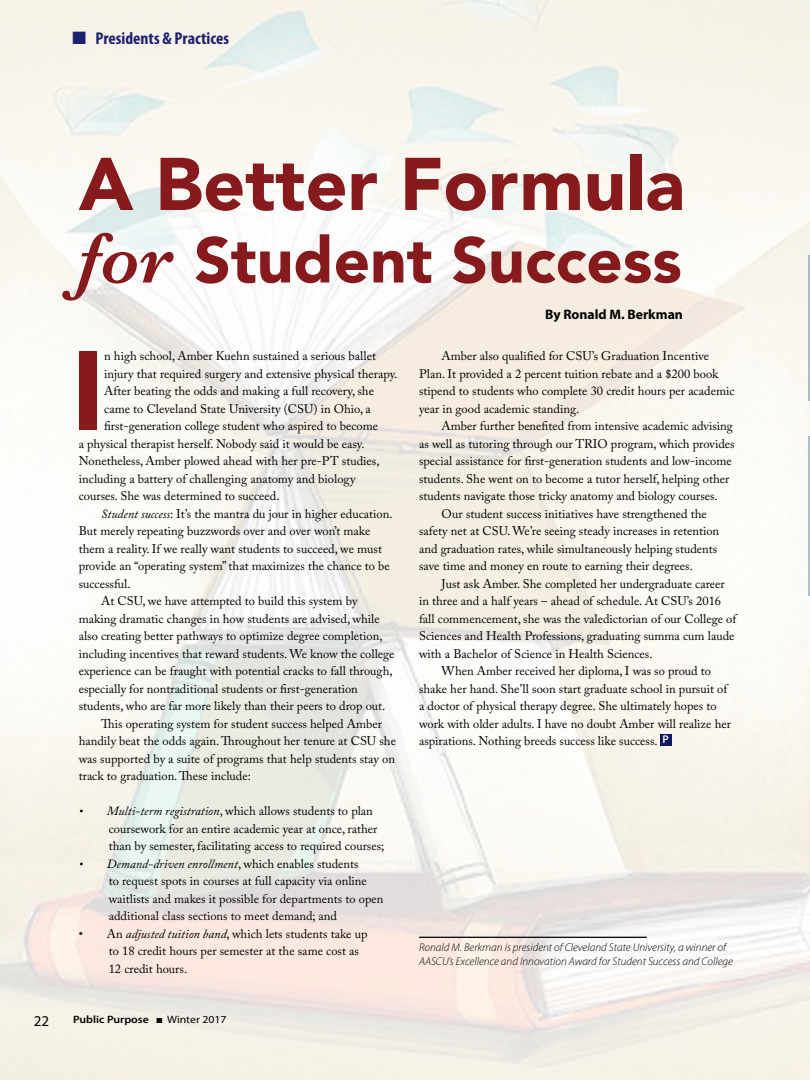
<style>
.page{position:relative;width:810px;height:1080px;background:#fff}
.page>*{position:absolute;margin:0;border:0;box-sizing:border-box;transform-origin:0 0}
.t1{font:700 116.38px "Myriad Pro";color:#861a1c}
.t2{font:900 73.75px "Avenir";color:#861a1c}
.t3{font:900 63.75px "Avenir";color:#861a1c}
.t4{font:700 condensed 17.12px "Myriad Pro";color:#1e2171}
.t5{font:15px "Myriad Pro";color:#000}
.t6{font:700 13.75px "Myriad Pro";color:#000}
.t7{font:12.5px/17.5px "Adobe Caslon Pro";color:#000}
.t8{font:italic 300 11.25px/13.8px "Myriad Pro";color:#000}
.t9{font:600 10.75px "Myriad Pro";color:#000;scale:1.11 1}
.s1{font-family:"Baskerville";font-weight:600;font-style:italic;font-size:73.75px}
.s2{font-style:italic}
.s3{font-weight:400}
</style>
<div class="page">
<img style="left:0;top:0;width:810px;height:1080px">
<hr style="left:419px;top:937px;width:228px;height:1px;background:#000">
<div style="left:660px;top:734px;width:11px;height:11px;background:#11175e"></div>
<hr style="left:808px;top:255px;width:2px;height:145px;background:#005582">
<hr style="left:808px;top:436px;width:2px;height:159px;background:#005582">
<svg style="left:73px;top:32px;width:13px;height:12px"></svg>
<h3 class="t4" style="left:95px;top:28px;width:135px">Presidents &amp; Practices</h3>
<h2 class="t2" style="left:79px;top:121px;width:608px">A Better Formula</h2>
<h3 class="t3" style="left:79px;top:206px;width:605px"><span class="s1">for</span> Student Success</h3>
<p class="t6" style="left:545px;top:306px;width:139px">By Ronald M. Berkman</p>
<h1 class="t1" style="left:71px;top:315px;width:35px">I</h1>
<p class="t7" style="left:104px;top:347px;width:273px">n high school, Amber Kuehn sustained a serious ballet</p>
<p class="t7" style="left:104px;top:365px;width:295px">injury that required surgery and extensive physical therapy.</p>
<p class="t7" style="left:104px;top:382px;width:271px">After beating the odds and making a full recovery, she</p>
<p class="t7" style="left:104px;top:400px;width:268px">came to Cleveland State University (CSU) in Ohio, a</p>
<p class="t7" style="left:104px;top:417px;width:276px">first-generation college student who aspired to become</p>
<p class="t7" style="left:79px;top:435px;width:287px">a physical therapist herself. Nobody said it would be easy.</p>
<p class="t7" style="left:79px;top:452px;width:302px">Nonetheless, Amber plowed ahead with her pre-PT studies,</p>
<p class="t7" style="left:79px;top:470px;width:278px">including a battery of challenging anatomy and biology</p>
<p class="t7" style="left:79px;top:487px;width:202px">courses. She was determined to succeed.</p>
<p class="t7" style="left:101px;top:505px;width:293px"><span class="s2">Student success</span>: It’s the mantra du jour in higher education.</p>
<p class="t7" style="left:79px;top:522px;width:293px">But merely repeating buzzwords over and over won’t make</p>
<p class="t7" style="left:79px;top:540px;width:305px">them a reality. If we really want students to succeed, we must</p>
<p class="t7" style="left:79px;top:557px;width:313px">provide an “operating system” that maximizes the chance to be</p>
<p class="t7" style="left:79px;top:575px;width:53px">successful.</p>
<p class="t7" style="left:101px;top:592px;width:258px">At CSU, we have attempted to build this system by</p>
<p class="t7" style="left:79px;top:610px;width:303px">making dramatic changes in how students are advised, while</p>
<p class="t7" style="left:79px;top:627px;width:305px">also creating better pathways to optimize degree completion,</p>
<p class="t7" style="left:79px;top:645px;width:317px">including incentives that reward students. We know the college</p>
<p class="t7" style="left:79px;top:662px;width:315px">experience can be fraught with potential cracks to fall through,</p>
<p class="t7" style="left:79px;top:680px;width:281px">especially for nontraditional students or first-generation</p>
<p class="t7" style="left:79px;top:697px;width:308px">students, who are far more likely than their peers to drop out.</p>
<p class="t7" style="left:101px;top:715px;width:282px">This operating system for student success helped Amber</p>
<p class="t7" style="left:79px;top:732px;width:319px">handily beat the odds again. Throughout her tenure at CSU she</p>
<p class="t7" style="left:79px;top:750px;width:318px">was supported by a suite of programs that help students stay on</p>
<p class="t7" style="left:79px;top:767px;width:174px">track to graduation. These include:</p>
<p class="t7" style="left:109px;top:802px;width:277px;text-indent:-30px"><span class="s2">• Multi-term registration</span>, which allows students to plan coursework for an entire academic year at once, rather than by semester, facilitating access to required courses;</p>
<p class="t7" style="left:109px;top:855px;width:276px;text-indent:-30px"><span class="s2">• Demand-driven enrollment</span>, which enables students<br>to request spots in courses at full capacity via online waitlists and makes it possible for departments to open additional class sections to meet demand; and</p>
<p class="t7" style="left:109px;top:925px;width:260px;text-indent:-30px">• An <span class="s2">adjusted tuition band</span>, which lets students take up to 18 credit hours per semester at the same cost as<br>12 credit hours.</p>
<p class="t5" style="left:34px;top:1012px;width:17px">22</p>
<p class="t9" style="left:73px;top:1013px;width:140px">Public Purpose ■ <span class="s3">Winter 2017</span></p>
<p class="t7" style="left:419px;top:347px;width:317px;text-indent:22px">Amber also qualified for CSU’s Graduation Incentive Plan. It provided a 2 percent tuition rebate and a $200 book stipend to students who complete 30 credit hours per academic year in good academic standing.</p>
<p class="t7" style="left:442px;top:417px;width:293px">Amber further benefited from intensive academic advising</p>
<p class="t7" style="left:419px;top:435px;width:317px">as well as tutoring through our TRIO program, which provides</p>
<p class="t7" style="left:419px;top:452px;width:314px">special assistance for first-generation students and low-income</p>
<p class="t7" style="left:419px;top:470px;width:312px">students. She went on to become a tutor herself, helping other</p>
<p class="t7" style="left:419px;top:487px;width:300px">students navigate those tricky anatomy and biology courses.</p>
<p class="t7" style="left:442px;top:505px;width:267px">Our student success initiatives have strengthened the</p>
<p class="t7" style="left:419px;top:522px;width:302px">safety net at CSU. We’re seeing steady increases in retention</p>
<p class="t7" style="left:419px;top:540px;width:300px">and graduation rates, while simultaneously helping students</p>
<p class="t7" style="left:419px;top:557px;width:275px">save time and money en route to earning their degrees.</p>
<p class="t7" style="left:442px;top:575px;width:285px">Just ask Amber. She completed her undergraduate career</p>
<p class="t7" style="left:419px;top:592px;width:304px">in three and a half years – ahead of schedule. At CSU’s 2016</p>
<p class="t7" style="left:419px;top:610px;width:319px">fall commencement, she was the valedictorian of our College of</p>
<p class="t7" style="left:419px;top:627px;width:317px">Sciences and Health Professions, graduating summa cum laude</p>
<p class="t7" style="left:419px;top:645px;width:235px">with a Bachelor of Science in Health Sciences.</p>
<p class="t7" style="left:442px;top:662px;width:271px">When Amber received her diploma, I was so proud to</p>
<p class="t7" style="left:419px;top:680px;width:310px">shake her hand. She’ll soon start graduate school in pursuit of</p>
<p class="t7" style="left:419px;top:697px;width:299px">a doctor of physical therapy degree. She ultimately hopes to</p>
<p class="t7" style="left:419px;top:715px;width:314px">work with older adults. I have no doubt Amber will realize her</p>
<p class="t7" style="left:419px;top:732px;width:251px">aspirations. Nothing breeds success like success. <sup>P</sup></p>
<p class="t8" style="left:419px;top:941px;width:315px">Ronald M. Berkman is president of Cleveland State University, a winner of<br>AASCU’s Excellence and Innovation Award for Student Success and College</p>
</div>
